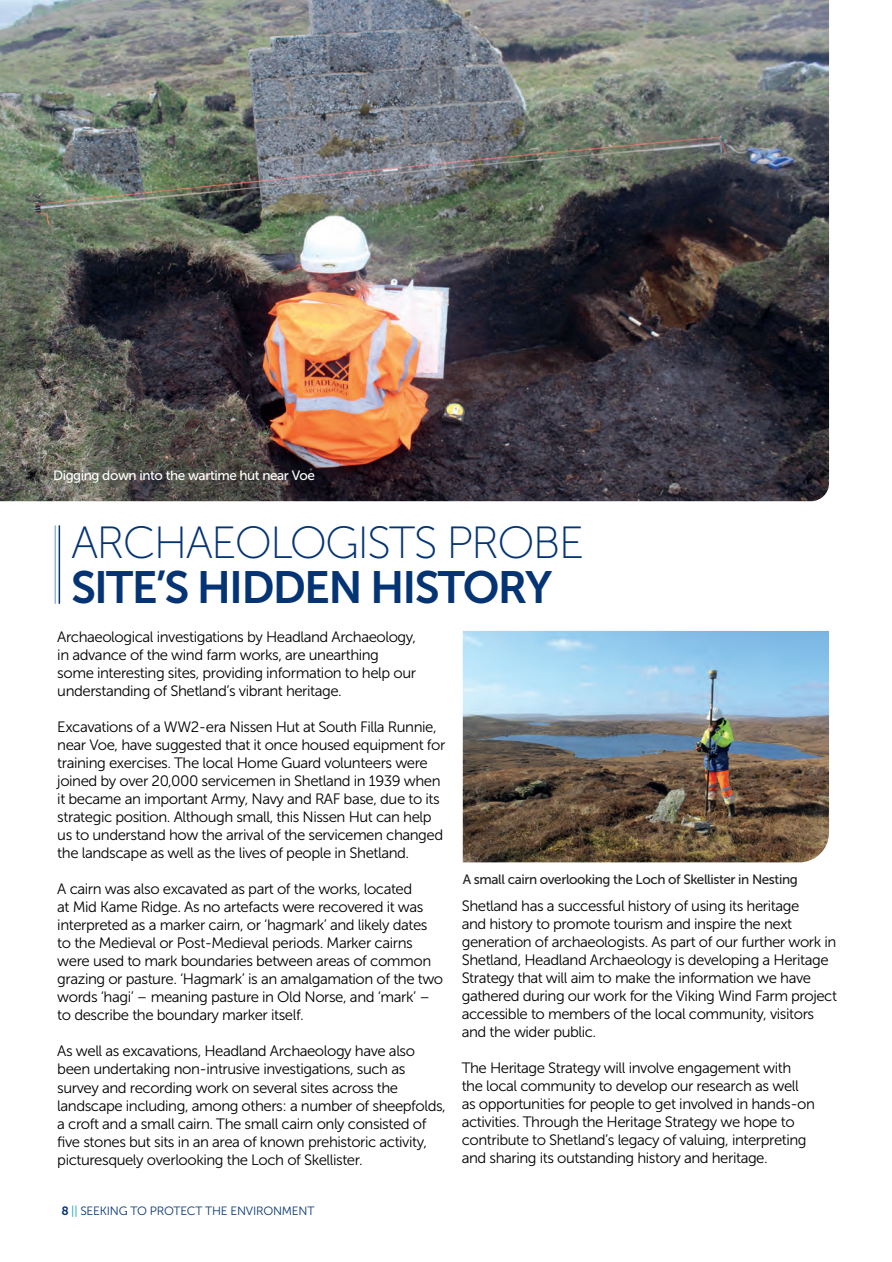
<style>
.page{position:relative;width:892px;height:1262px;background:#fff}
.page>*{position:absolute;margin:0;border:0;box-sizing:border-box;transform-origin:0 0}
.t1{font:45px "Museo Sans 100";letter-spacing:-.04em;color:#053474}
.t2{font:45px "Museo Sans 700";letter-spacing:-.04em;color:#053474}
.t3{font:15px/18px "Museo Sans 300";letter-spacing:-.03em;color:#000001}
.t4{font:13.5px "Museo Sans 500";letter-spacing:-.03em;color:#231f20}
.t5{font:13.5px "Museo Sans 500";letter-spacing:-.03em;color:#fff}
.t6{font:12px "Museo Sans 300";letter-spacing:-.02em;color:#053474}
.s1{font-family:"Museo Sans 700"}
.s2{color:#00a6b9}
</style>
<div class="page">
<img style="left:0;top:0;width:828px;height:501px">
<hr style="left:59px;top:525px;width:1px;height:78px;background:#053474">
<hr style="left:54px;top:525px;width:2px;height:78px;background:#99b3d3">
<img style="left:462px;top:630px;width:366px;height:232px">
<p class="t5" style="left:53px;top:467px;width:263px">Digging down into the wartime hut near Voe</p>
<h1 class="t1" style="left:71px;top:519px;width:515px">ARCHAEOLOGISTS PROBE</h1>
<h1 class="t2" style="left:71px;top:562px;width:482px">SITE’S HIDDEN HISTORY</h1>
<p class="t3" style="left:57px;top:628px;width:360px">Archaeological investigations by Headland Archaeology, in advance of the wind farm works, are unearthing some interesting sites, providing information to help our understanding of Shetland’s vibrant heritage.</p>
<p class="t3" style="left:57px;top:718px;width:389px">Excavations of a WW2-era Nissen Hut at South Filla Runnie, near Voe, have suggested that it once housed equipment for training exercises. The local Home Guard volunteers were joined by over 20,000 servicemen in Shetland in 1939 when it became an important Army, Navy and RAF base, due to its strategic position. Although small, this Nissen Hut can help us to understand how the arrival of the servicemen changed the landscape as well as the lives of people in Shetland.</p>
<p class="t3" style="left:57px;top:880px;width:387px">A cairn was also excavated as part of the works, located<br>at Mid Kame Ridge. As no artefacts were recovered it was interpreted as a marker cairn, or ‘hagmark’ and likely dates to the Medieval or Post-Medieval periods. Marker cairns were used to mark boundaries between areas of common grazing or pasture. ‘Hagmark’ is an amalgamation of the two words ‘hagi’ – meaning pasture in Old Norse, and ‘mark’ – to describe the boundary marker itself.</p>
<p class="t3" style="left:57px;top:1042px;width:390px">As well as excavations, Headland Archaeology have also been undertaking non-intrusive investigations, such as survey and recording work on several sites across the landscape including, among others: a number of sheepfolds, a croft and a small cairn. The small cairn only consisted of five stones but sits in an area of known prehistoric activity, picturesquely overlooking the Loch of Skellister.</p>
<p class="t6" style="left:61px;top:1203px;width:254px"><span class="s1">8</span> <span class="s2">||</span> SEEKING TO PROTECT THE ENVIRONMENT</p>
<p class="t4" style="left:462px;top:871px;width:336px">A small cairn overlooking the Loch of Skellister in Nesting</p>
<p class="t3" style="left:461px;top:896px;width:376px">Shetland has a successful history of using its heritage<br>and history to promote tourism and inspire the next generation of archaeologists. As part of our further work in Shetland, Headland Archaeology is developing a Heritage Strategy that will aim to make the information we have gathered during our work for the Viking Wind Farm project accessible to members of the local community, visitors and the wider public.</p>
<p class="t3" style="left:461px;top:1058px;width:355px">The Heritage Strategy will involve engagement with the local community to develop our research as well as opportunities for people to get involved in hands-on activities. Through the Heritage Strategy we hope to contribute to Shetland’s legacy of valuing, interpreting and sharing its outstanding history and heritage.</p>
</div>
